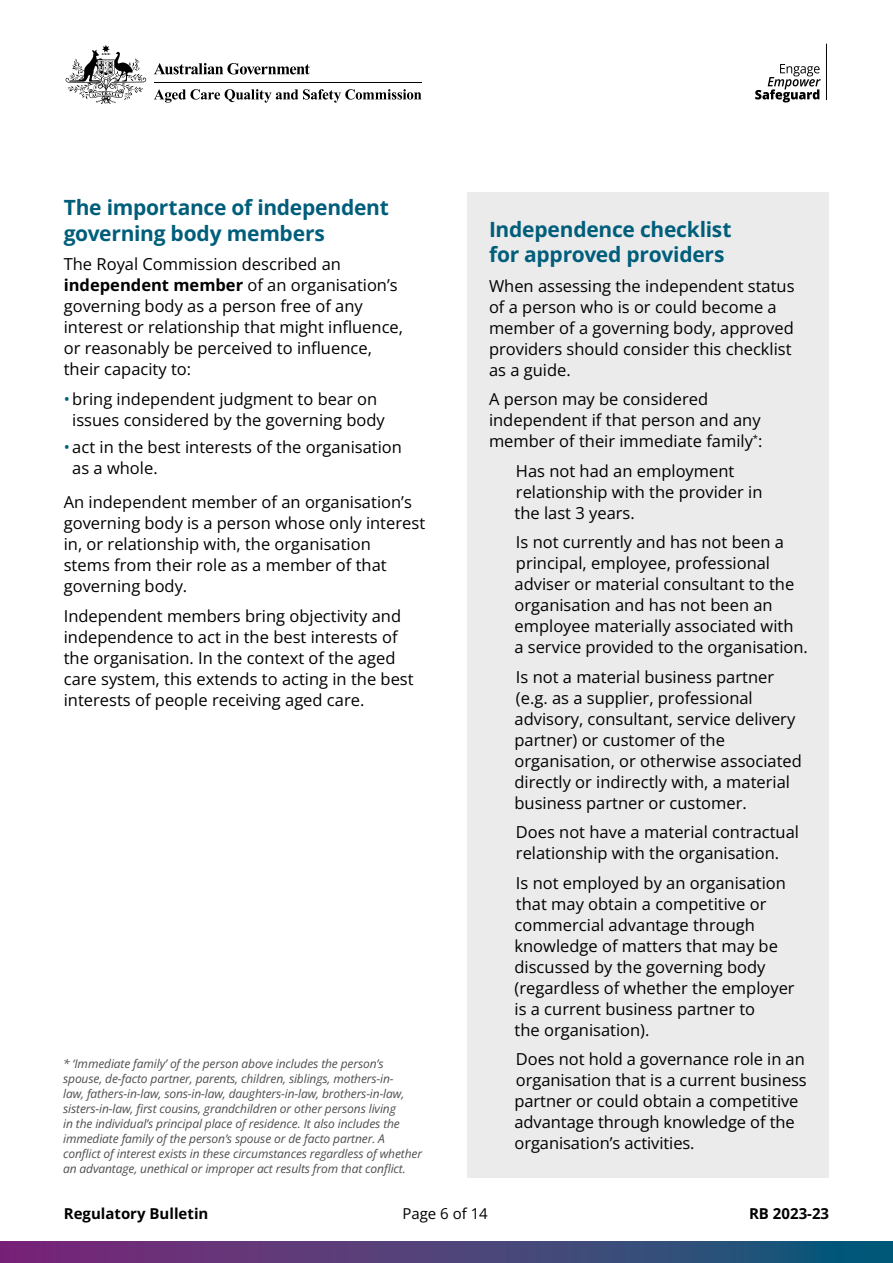
<style>
.page{position:relative;width:893px;height:1263px;background:#fff}
.page>*{position:absolute;margin:0;border:0;box-sizing:border-box;transform-origin:0 0}
.t1{font:700 21px/25.5px "Open Sans";letter-spacing:-.01em;color:#005e7b}
.BODY_COPY{font:16.5px/21px "Open Sans";color:#000}
.t2{font:700 15px "Open Sans";color:#000}
.t3{font:15px "Open Sans";color:#000}
.Footnote{font:italic 12px/15px "Open Sans";letter-spacing:-.01em;color:#4d4d4f}
.s1{font-weight:700}
.s2{color:#005e7b}
</style>
<div class="page">
<svg style="left:154px;top:89px;width:267px;height:14px"></svg>
<svg style="left:154px;top:63px;width:156px;height:11px"></svg>
<svg style="left:66px;top:45px;width:80px;height:59px"></svg>
<hr style="left:154px;top:82px;width:267px;height:1px;background:#000">
<svg style="left:755px;top:64px;width:66px;height:38px"></svg>
<hr style="left:826px;top:44px;width:1px;height:56px;background:#000">
<svg style="left:0;top:1242px;width:893px;height:21px;background:#484179"></svg>
<div style="left:468px;top:193px;width:361px;height:985px;background:#ebebec"></div>
<h3 class="t1" style="left:64px;top:194px;width:327px">The importance of independent governing body members</h3>
<p class="BODY_COPY" style="left:64px;top:253px;width:341px">The Royal Commission described an <span class="s1">independent member</span> of an organisation’s governing body as a person free of any interest or relationship that might influence, or reasonably be perceived to influence, their capacity to:</p>
<p class="BODY_COPY" style="left:64px;top:388px;width:323px;text-align:center"><span class="s2">•</span>bring independent judgment to bear on issues considered by the governing body</p>
<p class="BODY_COPY" style="left:72px;top:436px;width:331px;text-indent:-9px"><span class="s2">•</span> act in the best interests of the organisation as a whole.</p>
<p class="BODY_COPY" style="left:64px;top:491px;width:363px">An independent member of an organisation’s governing body is a person whose only interest in, or relationship with, the organisation<br>stems from their role as a member of that governing body.</p>
<p class="BODY_COPY" style="left:64px;top:605px;width:351px">Independent members bring objectivity and independence to act in the best interests of the organisation. In the context of the aged care system, this extends to acting in the best interests of people receiving aged care.</p>
<p class="Footnote" style="left:63px;top:1055px;width:360px">* ‘Immediate family’ of the person above includes the person’s spouse, de-facto partner, parents, children, siblings, mothers-in-<br>law, fathers-in-law, sons-in-law, daughters-in-law, brothers-in-law, sisters-in-law, first cousins, grandchildren or other persons living<br>in the individual’s principal place of residence. It also includes the immediate family of the person’s spouse or de facto partner. A conflict of interest exists in these circumstances regardless of whether an advantage, unethical or improper act results from that conflict.</p>
<h3 class="t1" style="left:489px;top:216px;width:244px">Independence checklist for approved providers</h3>
<p class="BODY_COPY" style="left:489px;top:275px;width:307px">When assessing the independent status of a person who is or could become a member of a governing body, approved providers should consider this checklist as a guide.</p>
<p class="BODY_COPY" style="left:489px;top:388px;width:275px">A person may be considered independent if that person and any member of their immediate family<sup>*</sup>:</p>
<p class="BODY_COPY" style="left:514px;top:460px;width:250px">Has not had an employment relationship with the provider in the last 3 years.</p>
<p class="BODY_COPY" style="left:514px;top:531px;width:295px">Is not currently and has not been a principal, employee, professional adviser or material consultant to the organisation and has not been an employee materially associated with<br>a service provided to the organisation.</p>
<p class="BODY_COPY" style="left:514px;top:666px;width:289px">Is not a material business partner (e.g. as a supplier, professional advisory, consultant, service delivery partner) or customer of the organisation, or otherwise associated directly or indirectly with, a material business partner or customer.</p>
<p class="BODY_COPY" style="left:516px;top:821px;width:285px">Does not have a material contractual relationship with the organisation.</p>
<p class="BODY_COPY" style="left:514px;top:872px;width:282px">Is not employed by an organisation that may obtain a competitive or commercial advantage through knowledge of matters that may be discussed by the governing body (regardless of whether the employer is a current business partner to<br>the organisation).</p>
<p class="BODY_COPY" style="left:514px;top:1048px;width:294px">Does not hold a governance role in an organisation that is a current business partner or could obtain a competitive advantage through knowledge of the organisation’s activities.</p>
<p class="t2" style="left:64px;top:1204px;width:146px">Regulatory Bulletin</p>
<p class="t3" style="left:402px;top:1204px;width:87px">Page 6 of 14</p>
<p class="t2" style="left:749px;top:1204px;width:82px">RB 2023-23</p>
</div>
